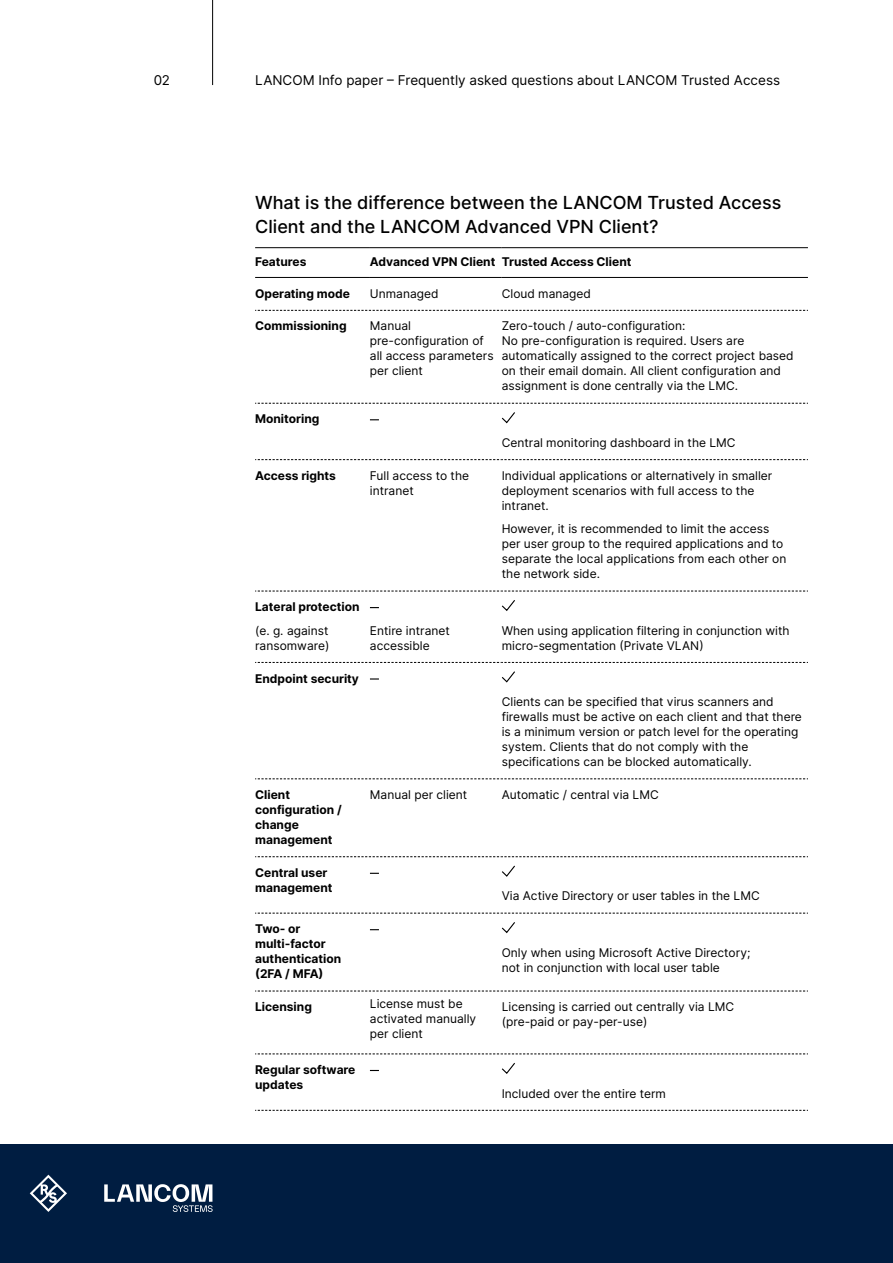
<style>
.page{position:relative;width:893px;height:1263px;background:#fff}
.page>*{position:absolute;margin:0;border:0;box-sizing:border-box;transform-origin:0 0}
.t1{font:500 18px/24px "Inter";color:#000}
.t2{font:13.5px "Inter";color:#000}
.t3{font:12px/15px "Inter";color:#000}
.t4{font:700 12px/15px "Inter";color:#000}
</style>
<div class="page">
<hr style="left:212px;top:0;width:1px;height:85px;background:#000">
<div style="left:0;top:1144px;width:893px;height:119px;background:#001d41"></div>
<svg style="left:30px;top:1175px;width:37px;height:37px"></svg>
<svg style="left:104px;top:1184px;width:109px;height:28px"></svg>
<hr style="left:255px;top:247px;width:115px;height:1px;background:#000">
<hr style="left:370px;top:247px;width:132px;height:1px;background:#000">
<hr style="left:502px;top:247px;width:306px;height:1px;background:#000">
<hr style="left:255px;top:277px;width:115px;height:1px;background:#000">
<hr style="left:370px;top:277px;width:132px;height:1px;background:#000">
<hr style="left:502px;top:277px;width:306px;height:1px;background:#000">
<svg style="left:255px;top:310px;width:553px;height:1px"></svg>
<svg style="left:255px;top:403px;width:553px;height:1px"></svg>
<svg style="left:255px;top:459px;width:553px;height:1px"></svg>
<svg style="left:255px;top:591px;width:553px;height:1px"></svg>
<svg style="left:255px;top:662px;width:553px;height:1px"></svg>
<svg style="left:255px;top:778px;width:553px;height:1px"></svg>
<svg style="left:255px;top:856px;width:553px;height:1px"></svg>
<svg style="left:255px;top:913px;width:553px;height:1px"></svg>
<svg style="left:255px;top:991px;width:553px;height:1px"></svg>
<svg style="left:255px;top:1053px;width:553px;height:1px"></svg>
<svg style="left:255px;top:1110px;width:553px;height:1px"></svg>
<svg style="left:501px;top:412px;width:14px;height:12px"></svg>
<svg style="left:501px;top:600px;width:14px;height:11px"></svg>
<svg style="left:501px;top:671px;width:14px;height:12px"></svg>
<svg style="left:502px;top:865px;width:13px;height:12px"></svg>
<svg style="left:501px;top:922px;width:14px;height:12px"></svg>
<svg style="left:501px;top:1063px;width:14px;height:11px"></svg>
<p class="t2" style="left:154px;top:70px;width:18px">02</p>
<p class="t2" style="left:255px;top:70px;width:526px">LANCOM Info paper – Frequently asked questions about LANCOM Trusted Access</p>
<h1 class="t1" style="left:255px;top:190px;width:528px">What is the difference between the LANCOM Trusted Access<br>Client and the LANCOM Advanced VPN Client?</h1>
<p class="t4" style="left:255px;top:254px;width:53px">Features</p>
<p class="t4" style="left:370px;top:254px;width:263px">Advanced VPN Client Trusted Access Client</p>
<p class="t4" style="left:255px;top:285px;width:96px">Operating mode</p>
<p class="t3" style="left:370px;top:285px;width:70px">Unmanaged</p>
<p class="t3" style="left:502px;top:285px;width:91px">Cloud managed</p>
<p class="t4" style="left:255px;top:318px;width:93px">Commissioning</p>
<p class="t3" style="left:370px;top:318px;width:125px">Manual pre-configuration of all access parameters per client</p>
<p class="t3" style="left:502px;top:318px;width:293px">Zero-touch / auto-configuration:<br>No pre-configuration is required. Users are automatically assigned to the correct project based on their email domain. All client configuration and assignment is done centrally via the LMC.</p>
<p class="t4" style="left:255px;top:411px;width:66px">Monitoring</p>
<p class="t3" style="left:502px;top:435px;width:235px">Central monitoring dashboard in the LMC</p>
<p class="t4" style="left:255px;top:467px;width:82px">Access rights</p>
<p class="t3" style="left:370px;top:468px;width:101px">Full access to the intranet</p>
<p class="t3" style="left:502px;top:468px;width:272px">Individual applications or alternatively in smaller deployment scenarios with full access to the intranet.</p>
<p class="t3" style="left:502px;top:521px;width:286px">However, it is recommended to limit the access per user group to the required applications and to separate the local applications from each other on the network side.</p>
<p class="t4" style="left:255px;top:599px;width:106px">Lateral protection</p>
<p class="t3" style="left:255px;top:622px;width:76px">(e. g. against ransomware)</p>
<p class="t3" style="left:370px;top:622px;width:81px">Entire intranet accessible</p>
<p class="t3" style="left:502px;top:622px;width:289px">When using application filtering in conjunction with micro-segmentation (Private VLAN)</p>
<p class="t4" style="left:255px;top:670px;width:105px">Endpoint security</p>
<p class="t3" style="left:502px;top:694px;width:302px">Clients can be specified that virus scanners and firewalls must be active on each client and that there is a minimum version or patch level for the operating system. Clients that do not comply with the specifications can be blocked automatically.</p>
<p class="t4" style="left:255px;top:787px;width:88px">Client configuration / change management</p>
<p class="t3" style="left:370px;top:787px;width:99px">Manual per client</p>
<p class="t3" style="left:502px;top:787px;width:158px">Automatic / central via LMC</p>
<p class="t4" style="left:255px;top:864px;width:79px">Central user management</p>
<p class="t3" style="left:502px;top:888px;width:259px">Via Active Directory or user tables in the LMC</p>
<p class="t4" style="left:255px;top:921px;width:88px">Two- or multi-factor authentication (2FA / MFA)</p>
<p class="t3" style="left:502px;top:945px;width:250px">Only when using Microsoft Active Directory; not in conjunction with local user table</p>
<p class="t4" style="left:255px;top:999px;width:58px">Licensing</p>
<p class="t3" style="left:370px;top:996px;width:108px">License must be activated manually per client</p>
<p class="t3" style="left:502px;top:999px;width:234px">Licensing is carried out centrally via LMC (pre-paid or pay-per-use)</p>
<p class="t4" style="left:255px;top:1062px;width:102px">Regular software updates</p>
<p class="t3" style="left:502px;top:1085px;width:166px">Included over the entire term</p>
</div>
